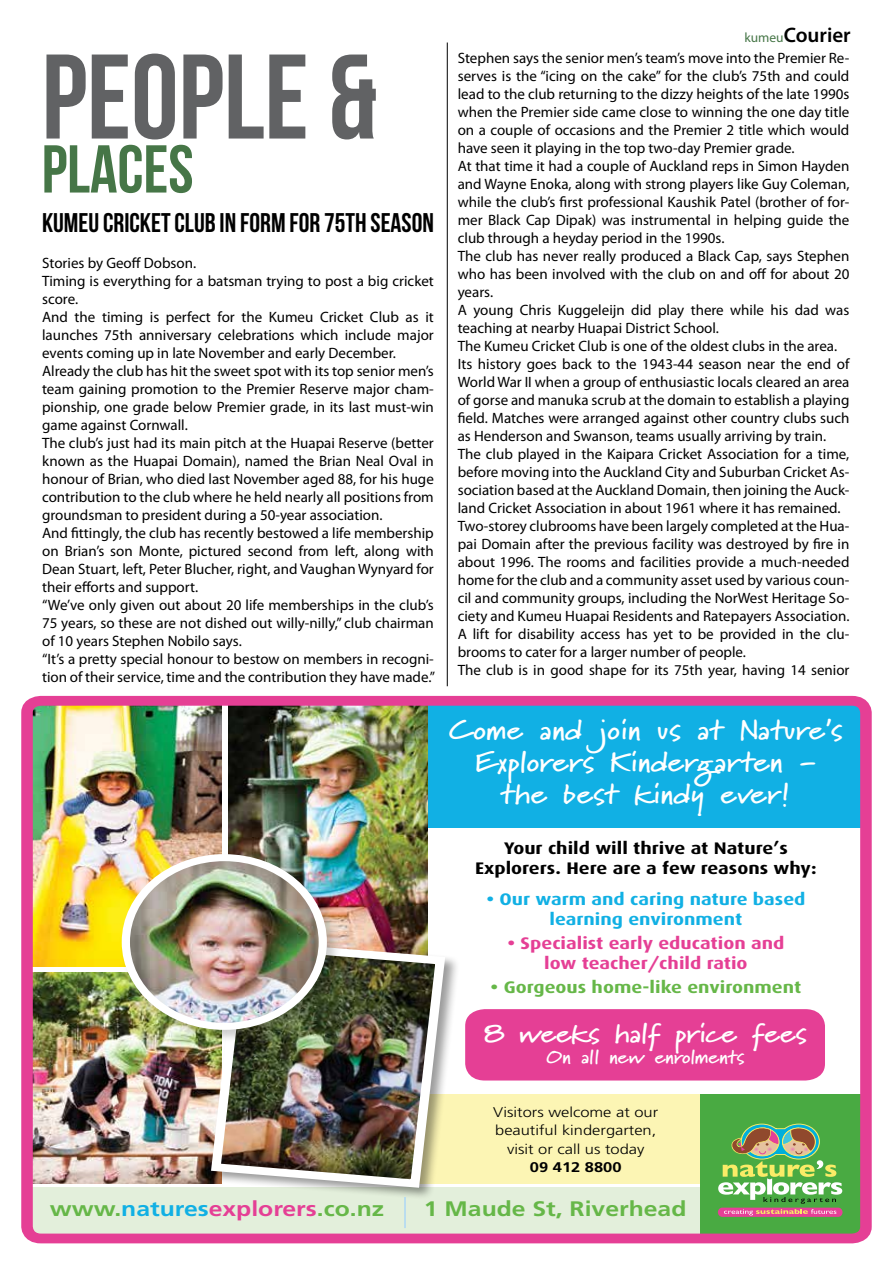
<style>
.page{position:relative;width:893px;height:1263px;background:#fff}
.page>*{position:absolute;margin:0;border:0;box-sizing:border-box;transform-origin:0 0}
.t1{font:120px "Bebas Neue";color:#616264}
.t2{font:67.5px "Bebas Neue";color:#467647}
.t3{font:700 27.15px/32.2px "Marydale";color:#fff;text-align:center;scale:1.18 1}
.t4{font:27px "Bebas Neue";color:#000}
.t5{font:700 25.95px "Marydale";letter-spacing:-.01em;color:#fff;scale:1.18 1}
.t6{font:700 21px "Frutiger";color:#66b748;scale:1.18 1}
.t7{font:600 21px "Myriad Pro";color:#000}
.t8{font:700 18.15px "Marydale";letter-spacing:-.01em;color:#fff;scale:1.18 1}
.t9{font:700 16.8px/20.1px "Dax";color:#000;text-align:center;scale:1.18 1}
.t10{font:700 16.8px/20.1px "Dax";color:#e53f95;text-align:center;scale:1.18 1}
.t11{font:700 16.8px/20.1px "Dax";color:#11b0e4;text-align:center;scale:1.18 1}
.t12{font:700 16.8px "Dax";color:#66b748;scale:1.18 1}
.t13{font:15px/18px "Myriad Pro";color:#000}
.t14{font:300 13.95px/18.1px "Frutiger";color:#000;text-align:center;scale:1.18 1}
.t15{font:700 13.95px "Frutiger";color:#000;scale:1.18 1}
.s1{font-weight:400;font-size:13.5px;color:#467647}
.s2{color:#11b0e4}
.s3{color:#e53f95}
</style>
<div class="page">
<img style="left:21px;top:696px;width:851px;height:547px">
<hr style="left:447px;top:43px;width:1px;height:643px;background:#000">
<h1 class="t1" style="left:42px;top:31px;width:337px">PEOPLE &amp;</h1>
<h2 class="t2" style="left:42px;top:132px;width:153px">PLACES</h2>
<h3 class="t4" style="left:42px;top:208px;width:393px">KUMEU CRICKET CLUB IN FORM FOR 75TH SEASON</h3>
<p class="t13" style="left:42px;top:254px;width:395px">Stories by Geoff Dobson.<br>Timing is everything for a batsman trying to post a big cricket score.<br>And the timing is perfect for the Kumeu Cricket Club as it launches 75th anniversary celebrations which include major events coming up in late November and early December.<br>Already the club has hit the sweet spot with its top senior men’s team gaining promotion to the Premier Reserve major cham&shy;pionship, one grade below Premier grade, in its last must-win game against Cornwall.<br>The club’s just had its main pitch at the Huapai Reserve (better known as the Huapai Domain), named the Brian Neal Oval in honour of Brian, who died last November aged 88, for his huge contribution to the club where he held nearly all positions from groundsman to president during a 50-year association.<br>And fittingly, the club has recently bestowed a life membership on Brian’s son Monte, pictured second from left, along with Dean Stuart, left, Peter Blucher, right, and Vaughan Wynyard for their efforts and support.<br>“We’ve only given out about 20 life memberships in the club’s 75 years, so these are not dished out willy-nilly,” club chairman of 10 years Stephen Nobilo says.<br>“It’s a pretty special honour to bestow on members in recogni&shy;tion of their service, time and the contribution they have made.”</p>
<h3 class="t7" style="left:744px;top:21px;width:108px"><span class="s1">kumeu</span>Courier</h3>
<p class="t13" style="left:458px;top:49px;width:393px">Stephen says the senior men’s team’s move into the Premier Re&shy;serves is the “icing on the cake” for the club’s 75th and could lead to the club returning to the dizzy heights of the late 1990s when the Premier side came close to winning the one day title on a couple of occasions and the Premier 2 title which would have seen it playing in the top two-day Premier grade.<br>At that time it had a couple of Auckland reps in Simon Hayden and Wayne Enoka, along with strong players like Guy Coleman, while the club’s first professional Kaushik Patel (brother of for&shy;mer Black Cap Dipak) was instrumental in helping guide the club through a heyday period in the 1990s.<br>The club has never really produced a Black Cap, says Stephen who has been involved with the club on and off for about 20 years.<br>A young Chris Kuggeleijn did play there while his dad was teaching at nearby Huapai District School.<br>The Kumeu Cricket Club is one of the oldest clubs in the area.<br>Its history goes back to the 1943-44 season near the end of World War II when a group of enthusiastic locals cleared an area of gorse and manuka scrub at the domain to establish a playing field. Matches were arranged against other country clubs such as Henderson and Swanson, teams usually arriving by train.<br>The club played in the Kaipara Cricket Association for a time, before moving into the Auckland City and Suburban Cricket As&shy;sociation based at the Auckland Domain, then joining the Auck&shy;land Cricket Association in about 1961 where it has remained.<br>Two-storey clubrooms have been largely completed at the Hua&shy;pai Domain after the previous facility was destroyed by fire in about 1996. The rooms and facilities provide a much-needed home for the club and a community asset used by various coun&shy;cil and community groups, including the NorWest Heritage So&shy;ciety and Kumeu Huapai Residents and Ratepayers Association.<br>A lift for disability access has yet to be provided in the clu&shy;brooms to cater for a larger number of people.<br>The club is in good shape for its 75th year, having 14 senior</p>
<h3 class="t3" style="left:449px;top:713px;width:335px">Come and join us at Nature’s<br>Explorers Kindergarten - the best kindy ever!</h3>
<p class="t9" style="left:475px;top:838px;width:291px">Your child will thrive at Nature’s<br>Explorers. Here are a few reasons why:</p>
<p class="t11" style="left:486px;top:889px;width:272px">• Our warm and caring nature based learning environment</p>
<p class="t10" style="left:508px;top:933px;width:236px">• Specialist early education and low teacher/child ratio</p>
<p class="t12" style="left:491px;top:978px;width:265px">• Gorgeous home-like environment</p>
<h3 class="t5" style="left:484px;top:1018px;width:275px">8 weeks half price fees</h3>
<p class="t8" style="left:546px;top:1046px;width:170px">On all new enrolments</p>
<p class="t14" style="left:493px;top:1103px;width:141px">Visitors welcome at our beautiful kindergarten, visit or call us today</p>
<p class="t15" style="left:530px;top:1159px;width:79px">09 412 8800</p>
<h3 class="t6" style="left:50px;top:1196px;width:285px">www.<span class="s2">natures</span><span class="s3">explorers</span>.co.nz</h3>
<h3 class="t6" style="left:424px;top:1196px;width:224px">1 Maude St, Riverhead</h3>
</div>
